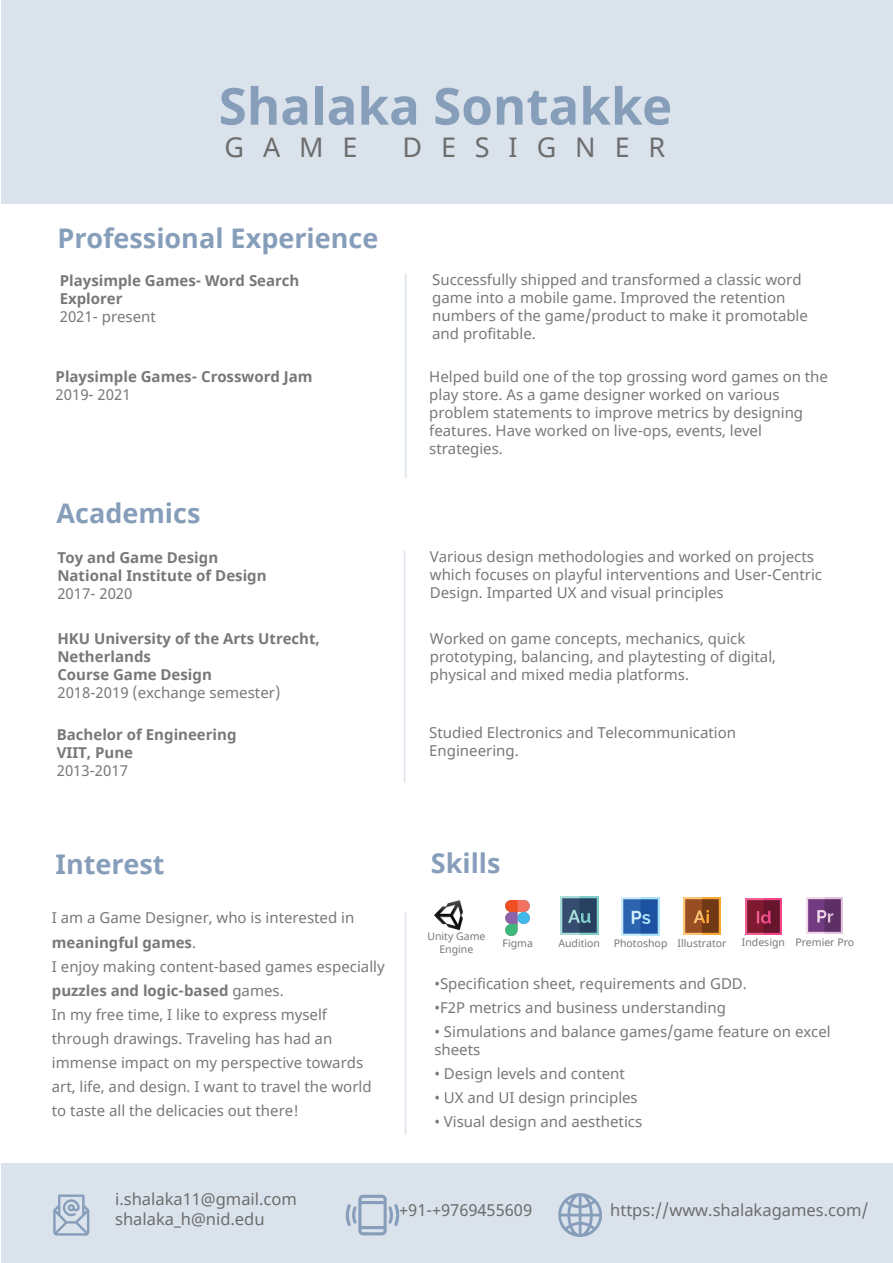
<style>
.page{position:relative;width:893px;height:1263px;background:#fff}
.page>*{position:absolute;margin:0;border:0;box-sizing:border-box;transform-origin:0 0}
.t1{font:700 51px "Noto Sans";color:#879ebb}
.t2{font:700 27px "Noto Sans";color:#879ebb}
.t3{font:27px "Noto Sans";letter-spacing:.7em;color:#6d6d6d}
.t4{font:16.5px/19.8px "Noto Sans";color:#6d6d6d}
.t5{font:15px/18px "Noto Sans";color:#787877}
.t6{font:700 15px/18px "Noto Sans";color:#787877}
.t7{font:10.5px/12.6px "Noto Sans";color:#787877;text-align:center}
.s1{font-weight:700}
</style>
<div class="page">
<div style="left:1px;top:0;width:891px;height:204px;background:#dae2eb"></div>
<div style="left:1px;top:1163px;width:892px;height:100px;background:#dae2eb"></div>
<svg style="left:346px;top:1195px;width:53px;height:40px"></svg>
<svg style="left:53px;top:1194px;width:36px;height:41px"></svg>
<img style="left:434px;top:900px;width:30px;height:31px">
<hr style="left:404px;top:551px;width:1px;height:232px;background:#dae2eb">
<hr style="left:405px;top:912px;width:1px;height:222px;background:#dae2eb">
<hr style="left:405px;top:274px;width:1px;height:204px;background:#dae2eb">
<svg style="left:558px;top:1193px;width:44px;height:44px"></svg>
<img style="left:560px;top:897px;width:38px;height:38px">
<img style="left:745px;top:898px;width:36px;height:36px">
<img style="left:505px;top:900px;width:25px;height:36px">
<img style="left:622px;top:897px;width:38px;height:38px">
<img style="left:807px;top:898px;width:36px;height:36px">
<img style="left:683px;top:897px;width:38px;height:37px">
<h1 class="t1" style="left:219px;top:70px;width:455px">Shalaka Sontakke</h1>
<h2 class="t3" style="left:224px;top:129px;width:135px">GAME</h2>
<h2 class="t3" style="left:402px;top:129px;width:264px">DESIGNER</h2>
<h2 class="t2" style="left:57px;top:219px;width:322px">Professional Experience</h2>
<p class="t6" style="left:60px;top:272px;width:241px">Playsimple Games- Word Search<br>Explorer</p>
<p class="t5" style="left:60px;top:308px;width:98px">2021- present</p>
<p class="t6" style="left:56px;top:367px;width:258px">Playsimple Games- Crossword Jam</p>
<p class="t5" style="left:56px;top:386px;width:77px">2019- 2021</p>
<h2 class="t2" style="left:57px;top:494px;width:145px">Academics</h2>
<p class="t6" style="left:57px;top:549px;width:211px">Toy and Game Design<br>National Institute of Design</p>
<p class="t5" style="left:57px;top:585px;width:77px">2017- 2020</p>
<p class="t6" style="left:57px;top:630px;width:264px">HKU University of the Arts Utrecht,<br>Netherlands<br>Course Game Design</p>
<p class="t5" style="left:57px;top:684px;width:224px">2018-2019 (exchange semester)</p>
<p class="t6" style="left:57px;top:726px;width:181px">Bachelor of Engineering<br>VIIT, Pune</p>
<p class="t5" style="left:57px;top:762px;width:73px">2013-2017</p>
<p class="t5" style="left:432px;top:272px;width:377px">Successfully shipped and transformed a classic word game into a mobile game. Improved the retention numbers of the game/product to make it promotable and profitable.</p>
<p class="t5" style="left:429px;top:368px;width:400px">Helped build one of the top grossing word games on the play store. As a game designer worked on various problem statements to improve metrics by designing features. Have worked on live-ops, events, level strategies.</p>
<p class="t5" style="left:430px;top:549px;width:394px">Various design methodologies and worked on projects which focuses on playful interventions and User-Centric<br>Design. Imparted UX and visual principles</p>
<p class="t5" style="left:430px;top:630px;width:348px">Worked on game concepts, mechanics, quick prototyping, balancing, and playtesting of digital, physical and mixed media platforms.</p>
<p class="t5" style="left:429px;top:724px;width:308px">Studied Electronics and Telecommunication<br>Engineering.</p>
<h2 class="t2" style="left:56px;top:845px;width:111px">Interest</h2>
<h2 class="t2" style="left:431px;top:844px;width:71px">Skills</h2>
<p class="t5" style="left:52px;top:906px;width:334px;line-height:24px">I am a Game Designer, who is interested in <span class="s1">meaningful games</span>.<br>I enjoy making content-based games especially <span class="s1">puzzles and logic-based</span> games.<br>In my free time, I like to express myself through drawings. Traveling has had an immense impact on my perspective towards art, life, and design. I want to travel the world to taste all the delicacies out there!</p>
<p class="t7" style="left:427px;top:931px;width:60px">Unity Game<br>Engine</p>
<p class="t7" style="left:503px;top:937px;width:32px">Figma</p>
<p class="t7" style="left:558px;top:937px;width:43px">Audition</p>
<p class="t7" style="left:614px;top:937px;width:114px">Photoshop Illustrator</p>
<p class="t7" style="left:742px;top:937px;width:114px">Indesign Premier Pro</p>
<p class="t5" style="left:434px;top:975px;width:314px">•Specification sheet, requirements and GDD.</p>
<p class="t5" style="left:434px;top:999px;width:293px">•F2P metrics and business understanding</p>
<p class="t5" style="left:434px;top:1023px;width:398px">• Simulations and balance games/game feature on excel sheets</p>
<p class="t5" style="left:434px;top:1065px;width:192px">• Design levels and content</p>
<p class="t5" style="left:434px;top:1089px;width:205px">• UX and UI design principles</p>
<p class="t5" style="left:434px;top:1113px;width:209px">• Visual design and aesthetics</p>
<p class="t4" style="left:115px;top:1190px;width:183px">i.shalaka11@gmail.com shalaka_h@nid.edu</p>
<p class="t4" style="left:399px;top:1200px;width:134px">+91-+9769455609</p>
<p class="t4" style="left:610px;top:1200px;width:260px">https://www.shalakagames.com/</p>
</div>
